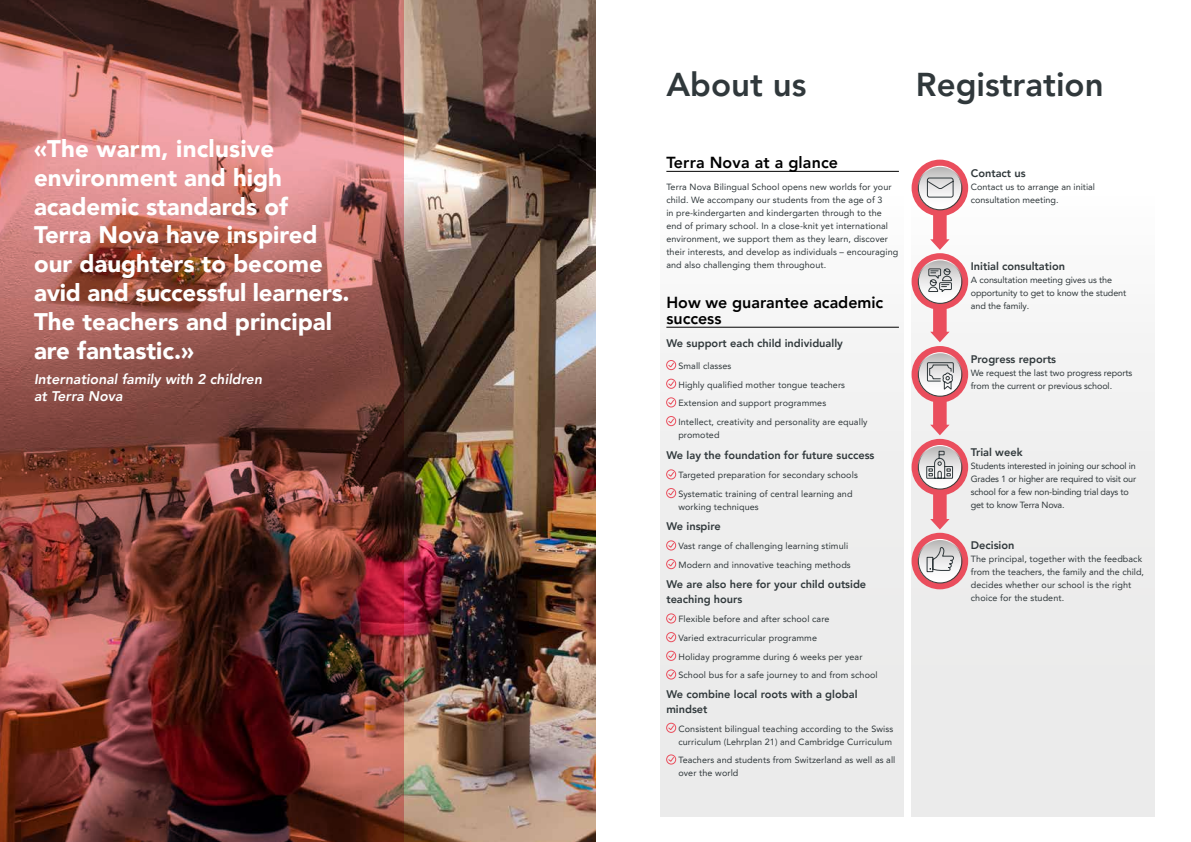
<style>
.page{position:relative;width:1191px;height:842px;background:#fff}
.page>*{position:absolute;margin:0;border:0;box-sizing:border-box;transform-origin:0 0}
.t1{font:800 33px "Avenir LT Pro";color:#30383b}
.t2{font:900 24px/28.8px "Avenir LT Pro";color:#fff}
.t3{font:800 16px/16px "Avenir LT Pro";color:#000}
.t4{font:italic 800 14px/16.8px "Avenir LT Pro";color:#fff}
.t5{font:800 11px/15px "Avenir LT Pro";color:#30383b}
.t6{font:9px/13px "Avenir LT Pro";letter-spacing:.01em;color:#30383b}
.t7{font:9px/13px "Avenir LT Pro";letter-spacing:-.01em;color:#30383b}
.t8{font:9px/13px "Avenir LT Pro";letter-spacing:-.02em;color:#30383b}
</style>
<div class="page">
<div style="left:911px;top:160px;width:243px;height:656px;background:linear-gradient(to bottom,#fbfbfb,#e7e7e7)"></div>
<div style="left:660px;top:160px;width:243px;height:656px;background:linear-gradient(to bottom,#fafafa,#e7e7e7)"></div>
<hr style="left:666px;top:171px;width:233px;height:1px;background:#000">
<hr style="left:666px;top:327px;width:233px;height:1px;background:#000">
<svg style="left:666px;top:360px;width:10px;height:10px"></svg>
<svg style="left:666px;top:379px;width:10px;height:10px"></svg>
<svg style="left:666px;top:397px;width:10px;height:10px"></svg>
<svg style="left:666px;top:416px;width:10px;height:10px"></svg>
<svg style="left:666px;top:469px;width:10px;height:10px"></svg>
<svg style="left:666px;top:488px;width:10px;height:10px"></svg>
<svg style="left:666px;top:540px;width:10px;height:10px"></svg>
<svg style="left:666px;top:559px;width:10px;height:10px"></svg>
<svg style="left:666px;top:613px;width:10px;height:10px"></svg>
<svg style="left:666px;top:632px;width:10px;height:10px"></svg>
<svg style="left:666px;top:651px;width:10px;height:10px"></svg>
<svg style="left:666px;top:669px;width:10px;height:10px"></svg>
<svg style="left:666px;top:723px;width:10px;height:10px"></svg>
<svg style="left:666px;top:754px;width:10px;height:10px"></svg>
<img style="left:403px;top:0;width:192px;height:842px">
<img style="left:0;top:0;width:403px;height:842px">
<div style="left:911px;top:160px;width:57px;height:56px;background:#ea4e5d;border-radius:50%"></div>
<div style="left:911px;top:253px;width:57px;height:57px;background:#ea4e5d;border-radius:50%"></div>
<div style="left:911px;top:346px;width:57px;height:57px;background:#ea4e5d;border-radius:50%"></div>
<div style="left:911px;top:439px;width:57px;height:56px;background:#ea4e5d;border-radius:50%"></div>
<div style="left:911px;top:533px;width:57px;height:56px;background:#ea4e5d;border-radius:50%"></div>
<svg style="left:917px;top:166px;width:45px;height:84px"></svg>
<svg style="left:917px;top:259px;width:45px;height:83px"></svg>
<svg style="left:917px;top:352px;width:45px;height:83px"></svg>
<svg style="left:917px;top:445px;width:45px;height:85px;background:#dbb4b8"></svg>
<svg style="left:917px;top:539px;width:45px;height:44px"></svg>
<h2 class="t2" style="left:34px;top:134px;width:317px">«The warm, inclusive environment and high academic standards of<br>Terra Nova have inspired our daughters to become avid and successful learners.<br>The teachers and principal are fantastic.»</h2>
<h3 class="t4" style="left:34px;top:371px;width:229px">International family with 2 children at Terra Nova</h3>
<h1 class="t1" style="left:666px;top:65px;width:141px">About us</h1>
<h1 class="t1" style="left:916px;top:65px;width:189px">Registration</h1>
<h3 class="t3" style="left:666px;top:155px;width:173px">Terra Nova at a glance</h3>
<p class="t6" style="left:666px;top:180px;width:233px">Terra Nova Bilingual School opens new worlds for your child. We accompany our students from the age of 3<br>in pre-kindergarten and kindergarten through to the end of primary school. In a close-knit yet international environment, we support them as they learn, discover their interests, and develop as individuals – encouraging and also challenging them throughout.</p>
<h3 class="t3" style="left:666px;top:294px;width:218px">How we guarantee academic success</h3>
<p class="t5" style="left:666px;top:336px;width:178px">We support each child individually</p>
<p class="t6" style="left:678px;top:356px;width:191px;line-height:18.7px">Small classes<br>Highly qualified mother tongue teachers Extension and support programmes<br>Intellect, creativity and personality are equally</p>
<p class="t6" style="left:678px;top:428px;width:43px">promoted</p>
<p class="t5" style="left:666px;top:447px;width:209px">We lay the foundation for future success</p>
<p class="t6" style="left:678px;top:466px;width:181px;line-height:18.7px">Targeted preparation for secondary schools<br>Systematic training of central learning and</p>
<p class="t6" style="left:678px;top:500px;width:82px">working techniques</p>
<p class="t5" style="left:666px;top:518px;width:56px">We inspire</p>
<p class="t6" style="left:678px;top:537px;width:174px;line-height:18.7px">Vast range of challenging learning stimuli<br>Modern and innovative teaching methods</p>
<p class="t5" style="left:666px;top:576px;width:201px">We are also here for your child outside teaching hours</p>
<p class="t6" style="left:678px;top:610px;width:201px;line-height:18.7px">Flexible before and after school care<br>Varied extracurricular programme<br>Holiday programme during 6 weeks per year School bus for a safe journey to and from school</p>
<p class="t5" style="left:666px;top:687px;width:193px">We combine local roots with a global mindset</p>
<p class="t6" style="left:678px;top:722px;width:216px">Consistent bilingual teaching according to the Swiss curriculum (Lehrplan 21) and Cambridge Curriculum</p>
<p class="t6" style="left:678px;top:754px;width:218px">Teachers and students from Switzerland as well as all over the world</p>
<p class="t5" style="left:970px;top:166px;width:56px">Contact us</p>
<p class="t6" style="left:970px;top:180px;width:126px">Contact us to arrange an initial consultation meeting.</p>
<p class="t5" style="left:970px;top:259px;width:96px">Initial consultation</p>
<p class="t7" style="left:970px;top:273px;width:157px">A consultation meeting gives us the opportunity to get to know the student and the family.</p>
<p class="t5" style="left:970px;top:352px;width:87px">Progress reports</p>
<p class="t7" style="left:970px;top:366px;width:163px">We request the last two progress reports from the current or previous school.</p>
<p class="t5" style="left:970px;top:445px;width:53px">Trial week</p>
<p class="t8" style="left:970px;top:459px;width:167px">Students interested in joining our school in Grades 1 or higher are required to visit our school for a few non-binding trial days to get to know Terra Nova.</p>
<p class="t5" style="left:970px;top:538px;width:45px">Decision</p>
<p class="t6" style="left:970px;top:552px;width:175px">The principal, together with the feedback from the teachers, the family and the child, decides whether our school is the right choice for the student.</p>
</div>
